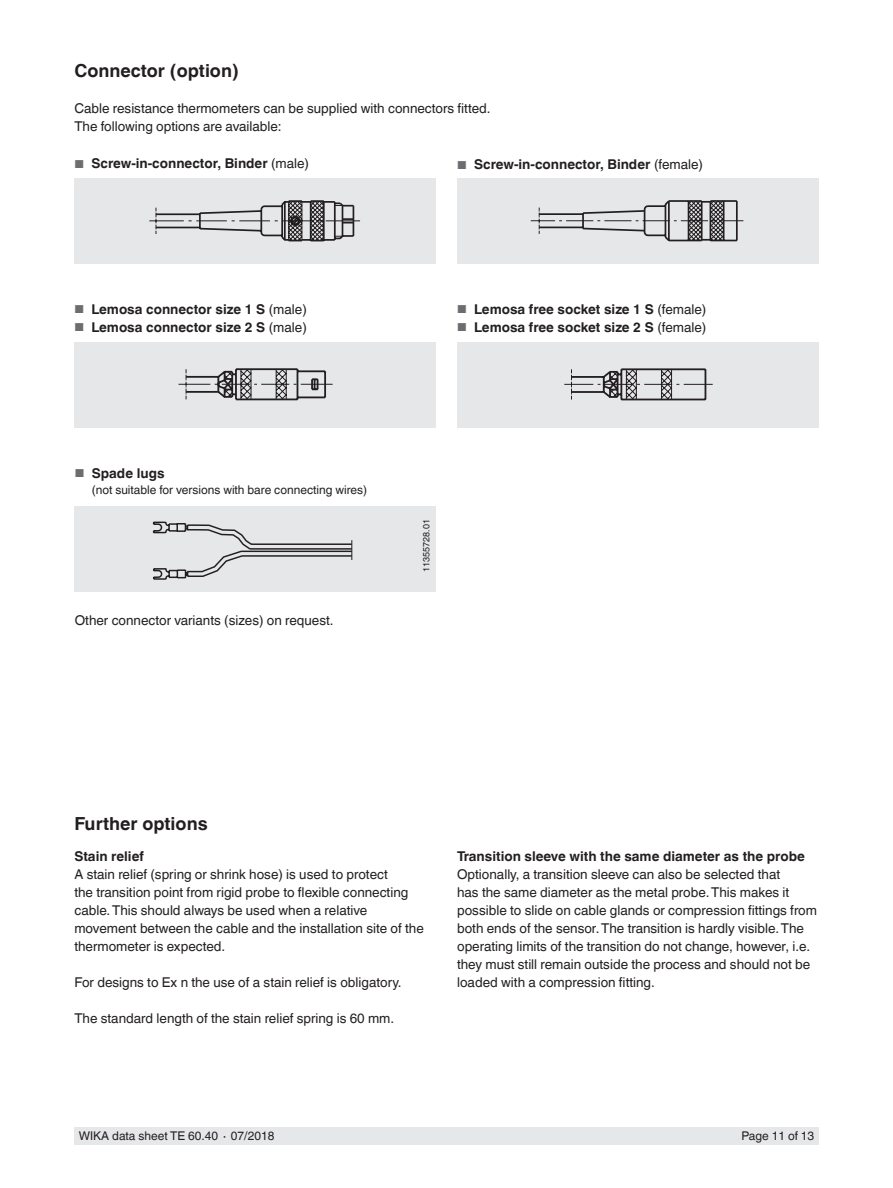
<style>
.page{position:relative;width:893px;height:1188px;background:#fff}
.page>*{position:absolute;margin:0;border:0;box-sizing:border-box;transform-origin:0 0}
.t1{font:700 18px "Helvetica World";color:#231f20}
.t2{font:13.5px/18px "Helvetica World";color:#231f20}
.t3{font:700 13.5px "Helvetica World";color:#231f20}
.t4{font:12px "Helvetica World";color:#231f20}
.t5{font:9px "Helvetica World";color:#231f20}
.s1{font-weight:400;font-size:11.55px;color:#6c6d70}
.s2{font-weight:400}
</style>
<div class="page">
<div style="left:74px;top:1128px;width:745px;height:17px;background:#e6e7e9"></div>
<div style="left:74px;top:507px;width:362px;height:85px;background:#e6e7e9"></div>
<div style="left:74px;top:342px;width:362px;height:85px;background:#e6e7e9"></div>
<div style="left:457px;top:178px;width:362px;height:85px;background:#e6e7e9"></div>
<div style="left:74px;top:178px;width:362px;height:85px;background:#e6e7e9"></div>
<div style="left:457px;top:342px;width:362px;height:85px;background:#e6e7e9"></div>
<svg style="left:152px;top:521px;width:200px;height:59px"></svg>
<svg style="left:178px;top:368px;width:155px;height:33px"></svg>
<svg style="left:564px;top:368px;width:149px;height:33px"></svg>
<svg style="left:149px;top:200px;width:211px;height:42px"></svg>
<svg style="left:530px;top:200px;width:214px;height:42px"></svg>
<h1 class="t1" style="left:74px;top:60px;width:166px">Connector (option)</h1>
<p class="t2" style="left:74px;top:99px;width:418px">Cable resistance thermometers can be supplied with connectors fitted.<br>The following options are available:</p>
<p class="t3" style="left:74px;top:156px;width:236px"><span class="s1">■</span> Screw-in-connector, Binder <span class="s2">(male)</span></p>
<p class="t3" style="left:457px;top:157px;width:247px"><span class="s1">■</span> Screw-in-connector, Binder <span class="s2">(female)</span></p>
<p class="t3" style="left:74px;top:301px;width:234px"><span class="s1">■</span> Lemosa connector size 1 S <span class="s2">(male)</span></p>
<p class="t3" style="left:74px;top:319px;width:234px"><span class="s1">■</span> Lemosa connector size 2 S <span class="s2">(male)</span></p>
<p class="t3" style="left:75px;top:465px;width:91px"><span class="s1">■</span> Spade lugs</p>
<p class="t4" style="left:92px;top:483px;width:277px">(not suitable for versions with bare connecting wires)</p>
<p class="t2" style="left:75px;top:611px;width:260px">Other connector variants (sizes) on request.</p>
<p class="t3" style="left:457px;top:301px;width:251px"><span class="s1">■</span> Lemosa free socket size 1 S <span class="s2">(female)</span></p>
<p class="t3" style="left:457px;top:319px;width:251px"><span class="s1">■</span> Lemosa free socket size 2 S <span class="s2">(female)</span></p>
<p class="t5" style="left:421px;top:572px;width:54px;rotate:-90deg">11355728.01</p>
<h1 class="t1" style="left:74px;top:813px;width:135px">Further options</h1>
<p class="t3" style="left:74px;top:849px;width:71px">Stain relief</p>
<p class="t2" style="left:74px;top:866px;width:351px">A stain relief (spring or shrink hose) is used to protect<br>the transition point from rigid probe to flexible connecting cable. This should always be used when a relative movement between the cable and the installation site of the thermometer is expected.</p>
<p class="t2" style="left:74px;top:974px;width:329px">For designs to Ex n the use of a stain relief is obligatory.</p>
<p class="t2" style="left:74px;top:1010px;width:321px">The standard length of the stain relief spring is 60 mm.</p>
<p class="t3" style="left:457px;top:849px;width:349px">Transition sleeve with the same diameter as the probe</p>
<p class="t2" style="left:457px;top:866px;width:361px">Optionally, a transition sleeve can also be selected that<br>has the same diameter as the metal probe. This makes it possible to slide on cable glands or compression fittings from both ends of the sensor. The transition is hardly visible. The operating limits of the transition do not change, however, i.e. they must still remain outside the process and should not be loaded with a compression fitting.</p>
<p class="t4" style="left:79px;top:1129px;width:197px">WIKA data sheet TE 60.40 ∙ 07/2018</p>
<p class="t4" style="left:741px;top:1129px;width:74px">Page 11 of 13</p>
</div>
